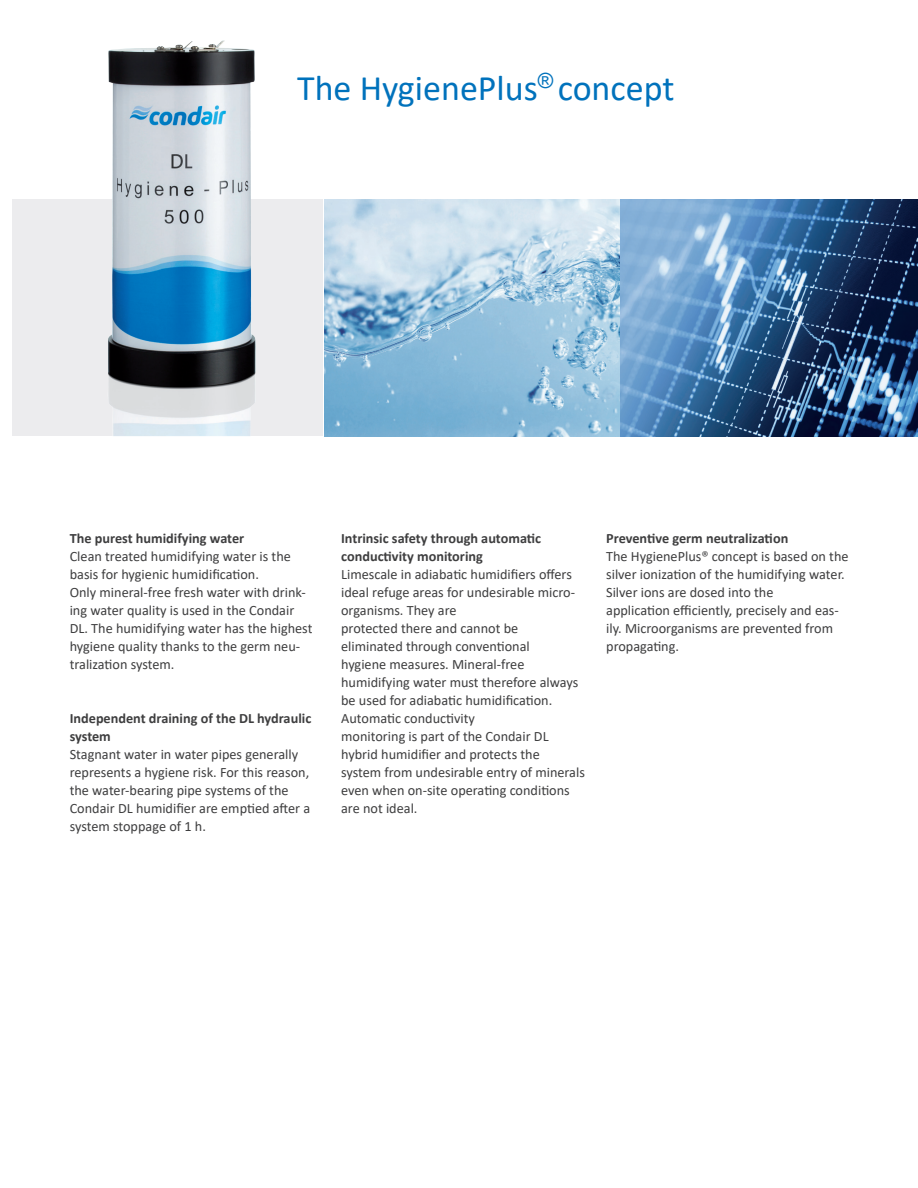
<style>
.page{position:relative;width:918px;height:1188px;background:#fff}
.page>*{position:absolute;margin:0;border:0;box-sizing:border-box;transform-origin:0 0}
.t1{font:36px "Calibri";color:#0072bc}
.t2{font:14.25px/18px "Calibri";color:#3e3e3f}
.t3{font:700 14.25px/18px "Calibri";color:#3e3e3f}
</style>
<div class="page">
<div style="left:12px;top:199px;width:311px;height:237px;background:#ececee"></div>
<img style="left:108px;top:40px;width:148px;height:396px">
<img style="left:324px;top:199px;width:296px;height:237px">
<img style="left:620px;top:199px;width:298px;height:237px">
<h1 class="t1" style="left:297px;top:63px;width:379px">The HygienePlus<sup>®</sup> concept</h1>
<p class="t3" style="left:70px;top:529px;width:176px">The purest humidifying water</p>
<p class="t2" style="left:70px;top:547px;width:244px">Clean treated humidifying water is the basis for hygienic humidification.<br>Only mineral-free fresh water with drink&shy;ing water quality is used in the Condair DL. The humidifying water has the highest hygiene quality thanks to the germ neu&shy;tralization system.</p>
<p class="t3" style="left:70px;top:709px;width:243px">Independent draining of the DL hydraulic system</p>
<p class="t2" style="left:70px;top:745px;width:242px">Stagnant water in water pipes generally represents a hygiene risk. For this reason, the water-bearing pipe systems of the Condair DL humidifier are emptied after a system stoppage of 1 h.</p>
<p class="t3" style="left:341px;top:529px;width:202px">Intrinsic safety through automatic conductivity monitoring</p>
<p class="t2" style="left:341px;top:565px;width:245px">Limescale in adiabatic humidifiers offers ideal refuge areas for undesirable micro&shy;organisms. They are<br>protected there and cannot be<br>eliminated through conventional<br>hygiene measures. Mineral-free humidifying water must therefore always be used for adiabatic humidification.<br>Automatic conductivity<br>monitoring is part of the Condair DL hybrid humidifier and protects the<br>system from undesirable entry of minerals even when on-site operating conditions are not ideal.</p>
<p class="t3" style="left:606px;top:529px;width:184px">Preventive germ neutralization</p>
<p class="t2" style="left:606px;top:547px;width:244px">The HygienePlus® concept is based on the silver ionization of the humidifying water.<br>Silver ions are dosed into the<br>application efficiently, precisely and eas&shy;ily. Microorganisms are prevented from propagating.</p>
</div>
